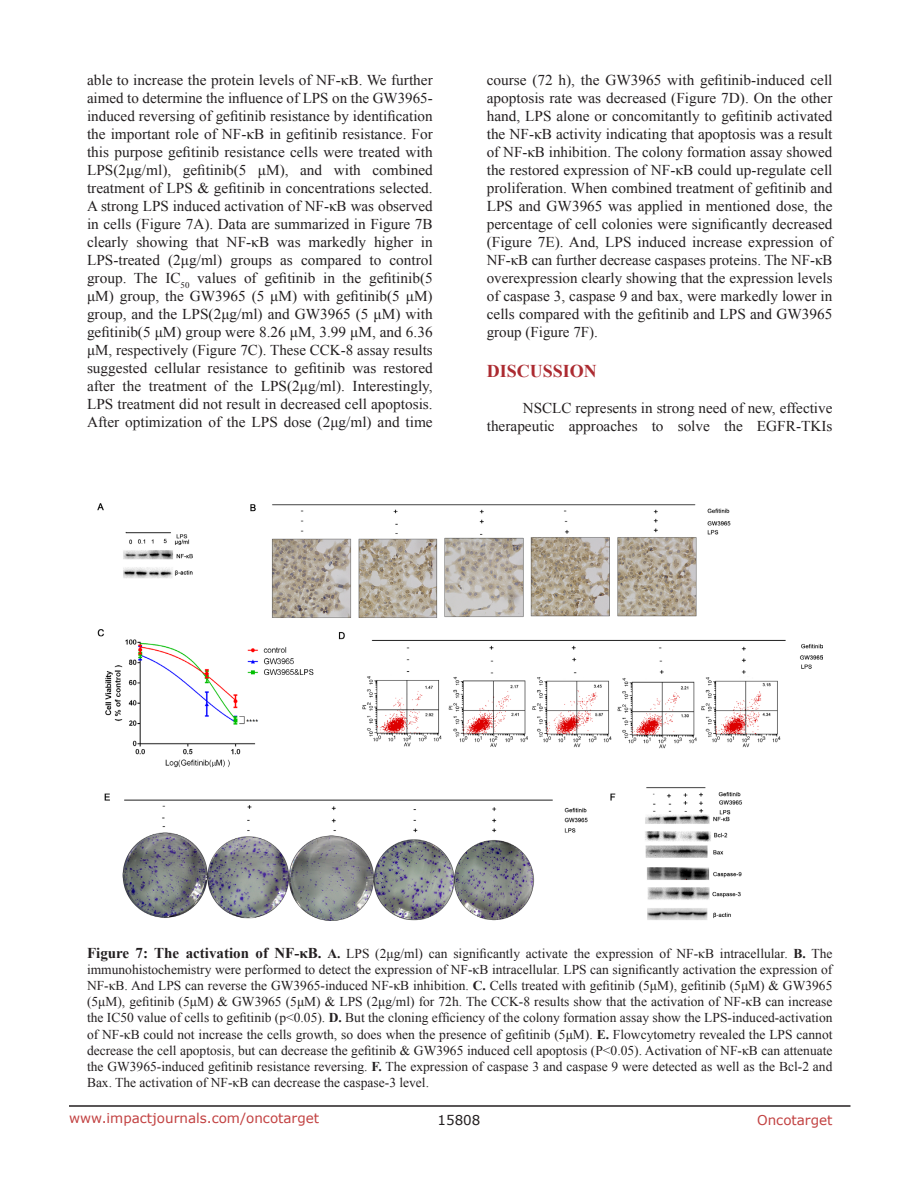
<style>
.page{position:relative;width:918px;height:1188px;background:#fff}
.page>*{position:absolute;margin:0;border:0;box-sizing:border-box;transform-origin:0 0}
.Heading{font:700 18px "Times New Roman";color:#ac2b31}
.BodyText{font:15px/18px "Times New Roman";color:#231f20;text-align:justify}
.figuretext{font:13.5px/16.2px "Times New Roman";color:#231f20;text-align:justify}
.t1{font:13.5px "Verdana";color:#c24141}
.t2{font:13.5px "Verdana";color:#231f20}
.s1{font-weight:700;font-size:15px}
.s2{font-weight:700}
</style>
<div class="page">
<hr style="left:69px;top:1105px;width:781px;height:2px;background:#231f20">
<img style="left:98px;top:504px;width:724px;height:416px">
<p class="BodyText" style="left:87px;top:71px;width:347px">able to increase the protein levels of NF-κB. We further aimed to determine the influence of LPS on the GW3965- induced reversing of gefitinib resistance by identification the important role of NF-κB in gefitinib resistance. For this purpose gefitinib resistance cells were treated with LPS(2μg/ml), gefitinib(5 μM), and with combined treatment of LPS &amp; gefitinib in concentrations selected.<br>A strong LPS induced activation of NF-κB was observed in cells (Figure 7A). Data are summarized in Figure 7B clearly showing that NF-κB was markedly higher in LPS-treated (2μg/ml) groups as compared to control group. The IC<sub>50</sub> values of gefitinib in the gefitinib(5 μM) group, the GW3965 (5 μM) with gefitinib(5 μM) group, and the LPS(2μg/ml) and GW3965 (5 μM) with gefitinib(5 μM) group were 8.26 μM, 3.99 μM, and 6.36 μM, respectively (Figure 7C). These CCK-8 assay results suggested cellular resistance to gefitinib was restored after the treatment of the LPS(2μg/ml). Interestingly, LPS treatment did not result in decreased cell apoptosis.<br>After optimization of the LPS dose (2μg/ml) and time</p>
<p class="BodyText" style="left:487px;top:71px;width:347px">course (72 h), the GW3965 with gefitinib-induced cell apoptosis rate was decreased (Figure 7D). On the other hand, LPS alone or concomitantly to gefitinib activated the NF-κB activity indicating that apoptosis was a result of NF-κB inhibition. The colony formation assay showed the restored expression of NF-κB could up-regulate cell proliferation. When combined treatment of gefitinib and LPS and GW3965 was applied in mentioned dose, the percentage of cell colonies were significantly decreased (Figure 7E). And, LPS induced increase expression of NF-κB can further decrease caspases proteins. The NF-κB overexpression clearly showing that the expression levels of caspase 3, caspase 9 and bax, were markedly lower in cells compared with the gefitinib and LPS and GW3965 group (Figure 7F).</p>
<p class="Heading" style="left:487px;top:359px;width:112px">DISCUSSION</p>
<p class="BodyText" style="left:487px;top:399px;width:347px;text-align:right">NSCLC represents in strong need of new, effective therapeutic approaches to solve the EGFR-TKIs</p>
<p class="figuretext" style="left:87px;top:945px;width:747px"><span class="s1">Figure 7: The activation of NF-κB.</span> <span class="s2">A.</span> LPS (2μg/ml) can significantly activate the expression of NF-κB intracellular. <span class="s2">B.</span> The immunohistochemistry were performed to detect the expression of NF-κB intracellular. LPS can significantly activation the expression of NF-κB. And LPS can reverse the GW3965-induced NF-κB inhibition. <span class="s2">C.</span> Cells treated with gefitinib (5μM), gefitinib (5μM) &amp; GW3965 (5μM), gefitinib (5μM) &amp; GW3965 (5μM) &amp; LPS (2μg/ml) for 72h. The CCK-8 results show that the activation of NF-κB can increase the IC50 value of cells to gefitinib (p&lt;0.05). <span class="s2">D.</span> But the cloning efficiency of the colony formation assay show the LPS-induced-activation of NF-κB could not increase the cells growth, so does when the presence of gefitinib (5μM). <span class="s2">E.</span> Flowcytometry revealed the LPS cannot decrease the cell apoptosis, but can decrease the gefitinib &amp; GW3965 induced cell apoptosis (P&lt;0.05). Activation of NF-κB can attenuate the GW3965-induced gefitinib resistance reversing. <span class="s2">F.</span> The expression of caspase 3 and caspase 9 were detected as well as the Bcl-2 and Bax. The activation of NF-κB can decrease the caspase-3 level.</p>
<p class="t1" style="left:69px;top:1109px;width:252px">www.impactjournals.com/oncotarget</p>
<p class="t2" style="left:438px;top:1111px;width:44px">15808</p>
<p class="t1" style="left:757px;top:1111px;width:77px">Oncotarget</p>
</div>
